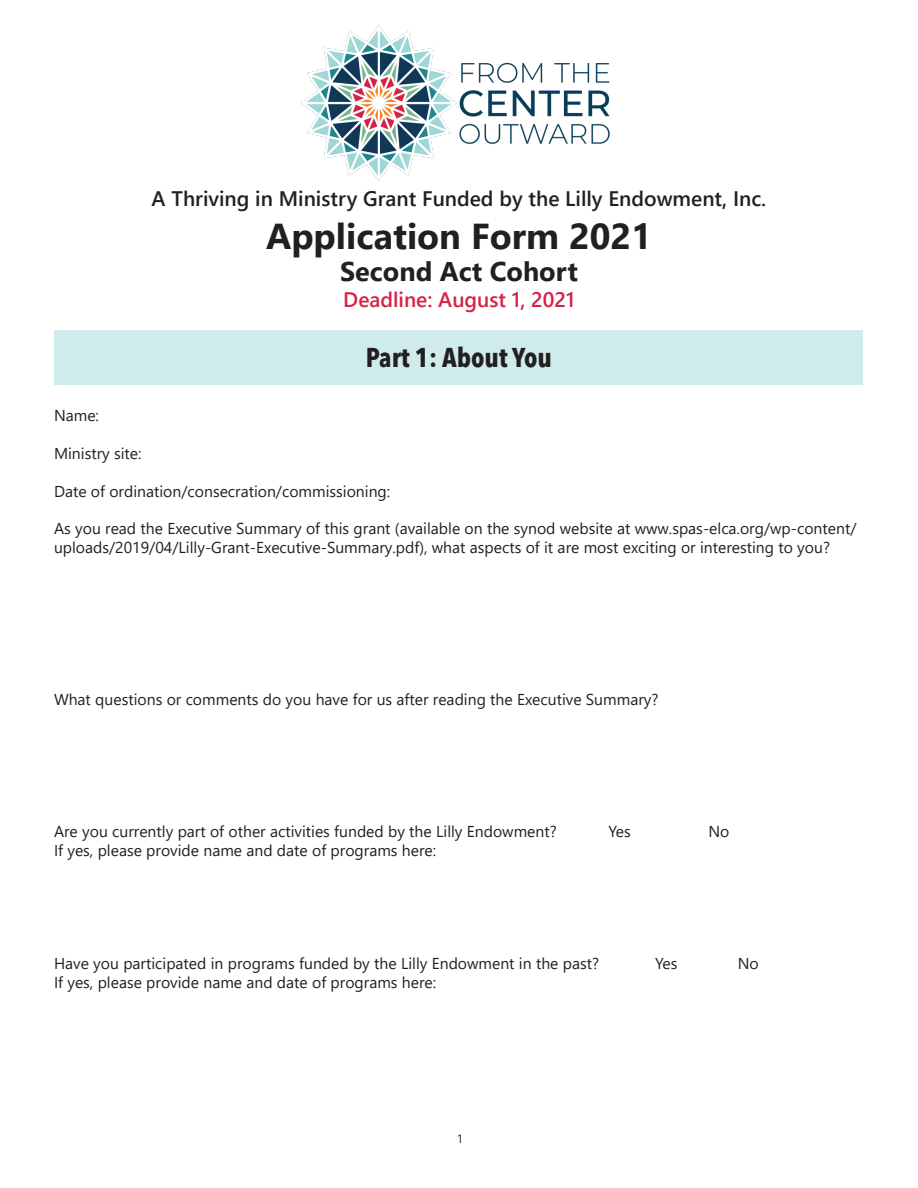
<style>
.page{position:relative;width:918px;height:1188px;background:#fff}
.page>*{position:absolute;margin:0;border:0;box-sizing:border-box;transform-origin:0 0}
.Body{font:700 36px "Segoe UI";color:#231f20}
.Body-2{font:700 27px "Segoe UI";color:#231f20}
.Body-3{font:700 condensed 27px "Avenir Next LT Pro";color:#231f20}
.Body-4{font:600 21px "Segoe UI";color:#231f20}
.Body-5{font:600 21px "Segoe UI";color:#d52347}
.Body-6{font:15.75px/18.9px "Segoe UI";color:#231f20}
.t1{font:12px "Segoe UI";color:#231f20}
</style>
<div class="page">
<div style="left:55px;top:330px;width:808px;height:54px;background:#cfebeb"></div>
<img style="left:301px;top:26px;width:309px;height:155px">
<p class="Body-4" style="left:152px;top:179px;width:616px">A Thriving in Ministry Grant Funded by the Lilly Endowment, Inc.</p>
<p class="Body" style="left:266px;top:202px;width:387px">Application Form 2021</p>
<p class="Body-2" style="left:340px;top:246px;width:239px">Second Act Cohort</p>
<p class="Body-5" style="left:343px;top:279px;width:233px">Deadline: August 1, 2021</p>
<p class="Body-3" style="left:366px;top:341px;width:188px">Part 1: About You</p>
<p class="Body-6" style="left:54px;top:405px;width:47px">Name:</p>
<p class="Body-6" style="left:54px;top:442px;width:89px">Ministry site:</p>
<p class="Body-6" style="left:54px;top:480px;width:338px">Date of ordination/consecration/commissioning:</p>
<p class="Body-6" style="left:54px;top:518px;width:804px">As you read the Executive Summary of this grant (available on the synod website at www.spas-elca.org/wp-content/ uploads/2019/04/Lilly-Grant-Executive-Summary.pdf), what aspects of it are most exciting or interesting to you?</p>
<p class="Body-6" style="left:54px;top:688px;width:606px">What questions or comments do you have for us after reading the Executive Summary?</p>
<p class="Body-6" style="left:54px;top:820px;width:504px">Are you currently part of other activities funded by the Lilly Endowment?</p>
<p class="Body-6" style="left:609px;top:820px;width:24px">Yes</p>
<p class="Body-6" style="left:708px;top:820px;width:23px">No</p>
<p class="Body-6" style="left:54px;top:839px;width:384px">If yes, please provide name and date of programs here:</p>
<p class="Body-6" style="left:54px;top:953px;width:547px">Have you participated in programs funded by the Lilly Endowment in the past?</p>
<p class="Body-6" style="left:655px;top:953px;width:24px">Yes</p>
<p class="Body-6" style="left:738px;top:953px;width:23px">No</p>
<p class="Body-6" style="left:54px;top:972px;width:384px">If yes, please provide name and date of programs here:</p>
<p class="t1" style="left:457px;top:1127px;width:8px">1</p>
</div>
